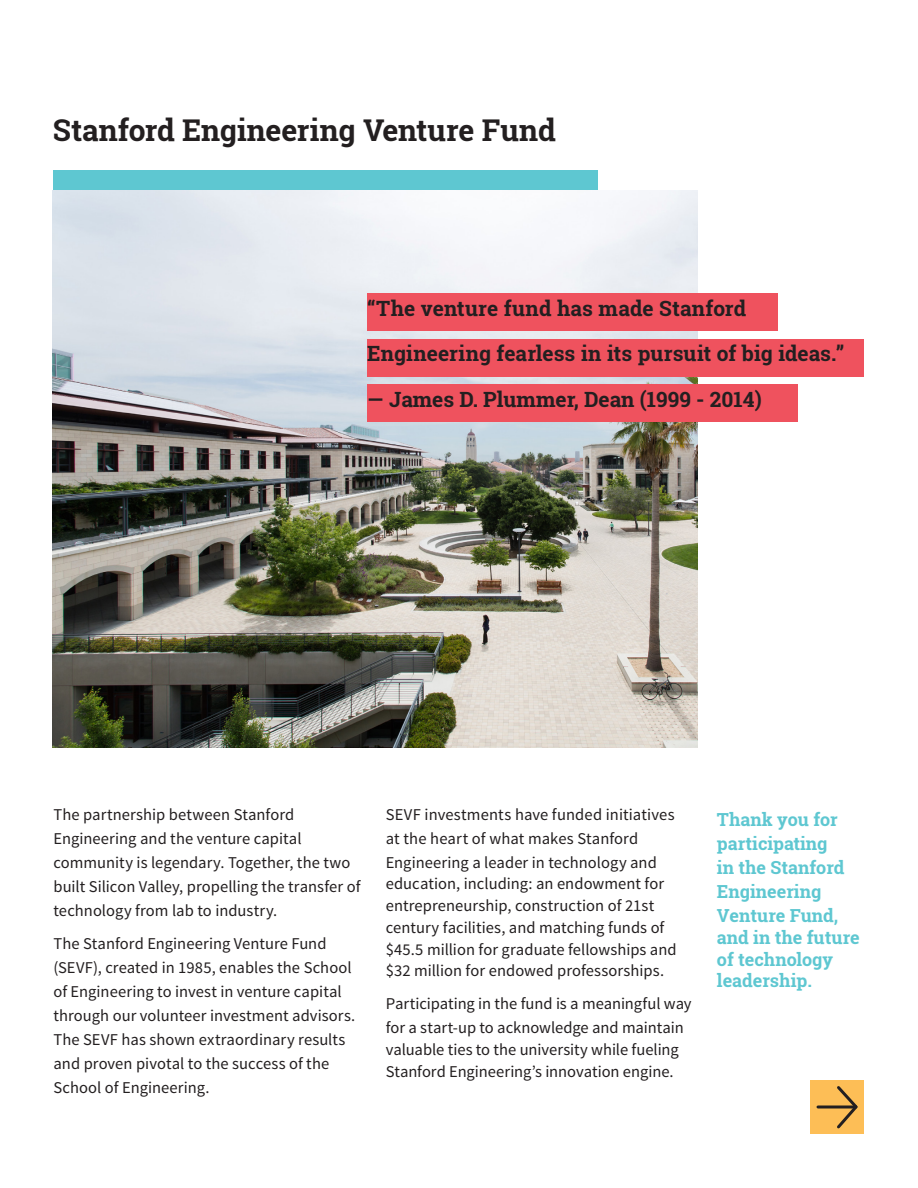
<style>
.page{position:relative;width:918px;height:1188px;background:#fff}
.page>*{position:absolute;margin:0;border:0;box-sizing:border-box;transform-origin:0 0}
.t1{font:700 30px "Roboto Slab";letter-spacing:-.005em;color:#231f20}
.t2{font:700 21px/45.3px "Roboto Slab";color:#231f20}
.t3{font:700 18px/24px "Roboto Slab";color:#5ec7d1}
.t4{font:16.5px/24px "Source Sans Pro";color:#231f20}
</style>
<div class="page">
<img style="left:53px;top:190px;width:644px;height:557px">
<div style="left:367px;top:294px;width:411px;height:37px;background:#ef525e"></div>
<div style="left:368px;top:339px;width:496px;height:37px;background:#ef525e"></div>
<div style="left:367px;top:384px;width:431px;height:38px;background:#ef525e"></div>
<div style="left:53px;top:171px;width:544px;height:19px;background:#5ec7d1"></div>
<div style="left:810px;top:1080px;width:54px;height:54px;background:#fdbe56"></div>
<hr style="left:818px;top:1106px;width:38px;height:2px;background:#231f20">
<svg style="left:834px;top:1086px;width:24px;height:43px"></svg>
<p class="t1" style="left:53px;top:110px;width:504px">Stanford Engineering Venture Fund</p>
<p class="t2" style="left:367px;top:285px;width:479px">“The venture fund has made Stanford<br>Engineering fearless in its pursuit of big ideas.”</p>
<p class="t2" style="left:367px;top:376px;width:396px">— James D. Plummer, Dean (1999 - 2014)</p>
<p class="t4" style="left:53px;top:802px;width:309px">The partnership between Stanford Engineering and the venture capital community is legendary. Together, the two built Silicon Valley, propelling the transfer of technology from lab to industry.</p>
<p class="t4" style="left:53px;top:931px;width:303px">The Stanford Engineering Venture Fund (SEVF), created in 1985, enables the School of Engineering to invest in venture capital through our volunteer investment advisors.<br>The SEVF has shown extraordinary results and proven pivotal to the success of the School of Engineering.</p>
<p class="t4" style="left:386px;top:802px;width:290px">SEVF investments have funded initiatives at the heart of what makes Stanford<br>Engineering a leader in technology and</p>
<p class="t4" style="left:386px;top:873px;width:293px;line-height:21.8px">education, including: an endowment for entrepreneurship, construction of 21st century facilities, and matching funds of $45.5 million for graduate fellowships and $32 million for endowed professorships.</p>
<p class="t4" style="left:386px;top:992px;width:307px">Participating in the fund is a meaningful way for a start-up to acknowledge and maintain</p>
<p class="t4" style="left:386px;top:1039px;width:295px;line-height:21.8px">valuable ties to the university while fueling<br>Stanford Engineering’s innovation engine.</p>
<p class="t3" style="left:717px;top:807px;width:129px">Thank you for participating in the Stanford<br>Engineering<br>Venture Fund,</p>
<p class="t3" style="left:717px;top:926px;width:144px;line-height:21.8px">and in the future of technology leadership.</p>
</div>
